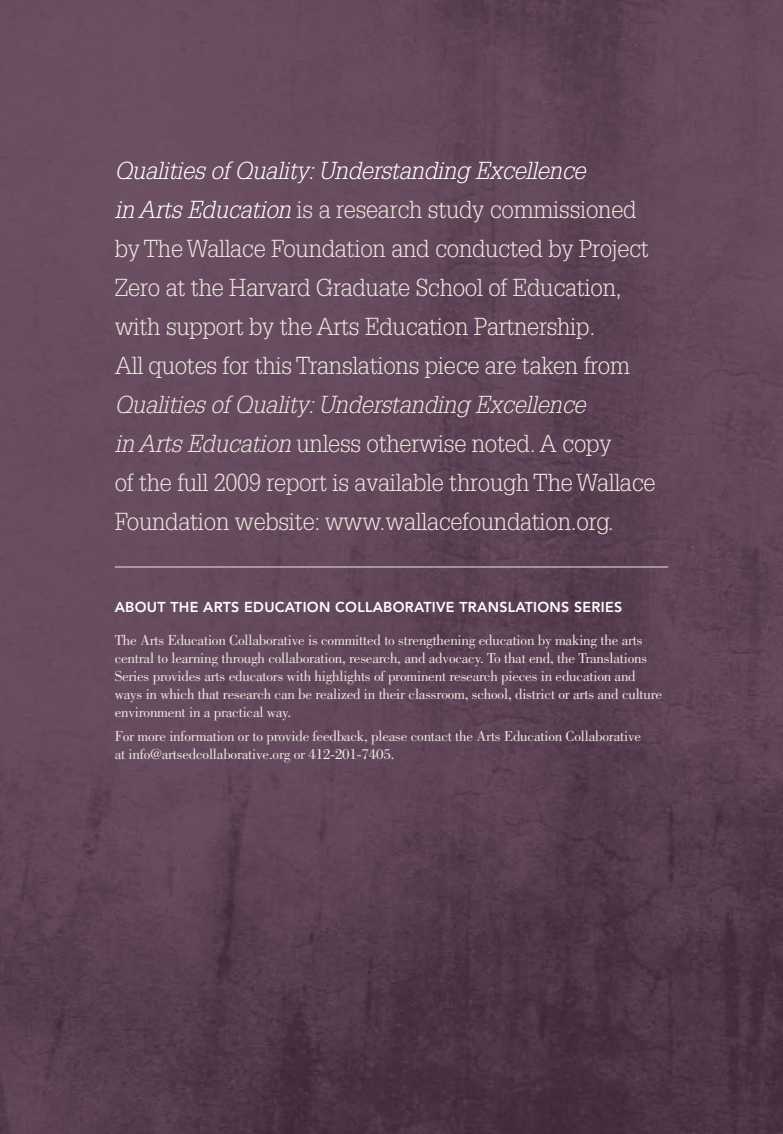
<style>
.page{position:relative;width:783px;height:1134px;background:#fff}
.page>*{position:absolute;margin:0;border:0;box-sizing:border-box;transform-origin:0 0}
.t1{font:300 24px/39px "Glypha";letter-spacing:-.01em;color:#ebe7de}
.t2{font:15px/18px "Bodoni Std";letter-spacing:-.015em;color:#ebe7de}
.t3{font:800 14.25px "Avenir";letter-spacing:.02em;color:#fff}
.s1{font-style:italic;color:#fff}
.s2{font-style:italic}
</style>
<div class="page">
<img style="left:0;top:0;width:783px;height:1134px">
<hr style="left:115px;top:567px;width:553px;height:1px;background:#ebe7de">
<p class="t1" style="left:115px;top:153px;width:536px"><span class="s1">Qualities of Quality: Understanding Excellence<br>in Arts Education</span> is a research study commissioned by The Wallace Foundation and conducted by Project Zero at the Harvard Graduate School of Education, with support by the Arts Education Partnership.<br>All quotes for this Translations piece are taken from</p>
<h1 class="t1" style="left:115px;top:387px;width:542px"><span class="s2">Qualities of Quality: Understanding Excellence<br>in Arts Education</span> unless otherwise noted. A copy<br>of the full 2009 report is available through The Wallace Foundation website: www.wallacefoundation.org.</h1>
<p class="t3" style="left:115px;top:601px;width:509px">ABOUT THE ARTS EDUCATION COLLABORATIVE TRANSLATIONS SERIES</p>
<p class="t2" style="left:115px;top:632px;width:549px">The Arts Education Collaborative is committed to strengthening education by making the arts central to learning through collaboration, research, and advocacy. To that end, the Translations Series provides arts educators with highlights of prominent research pieces in education and ways in which that research can be realized in their classroom, school, district or arts and culture environment in a practical way.</p>
<p class="t2" style="left:115px;top:729px;width:528px">For more information or to provide feedback, please contact the Arts Education Collaborative at info@artsedcollaborative.org or 412-201-7405.</p>
</div>
